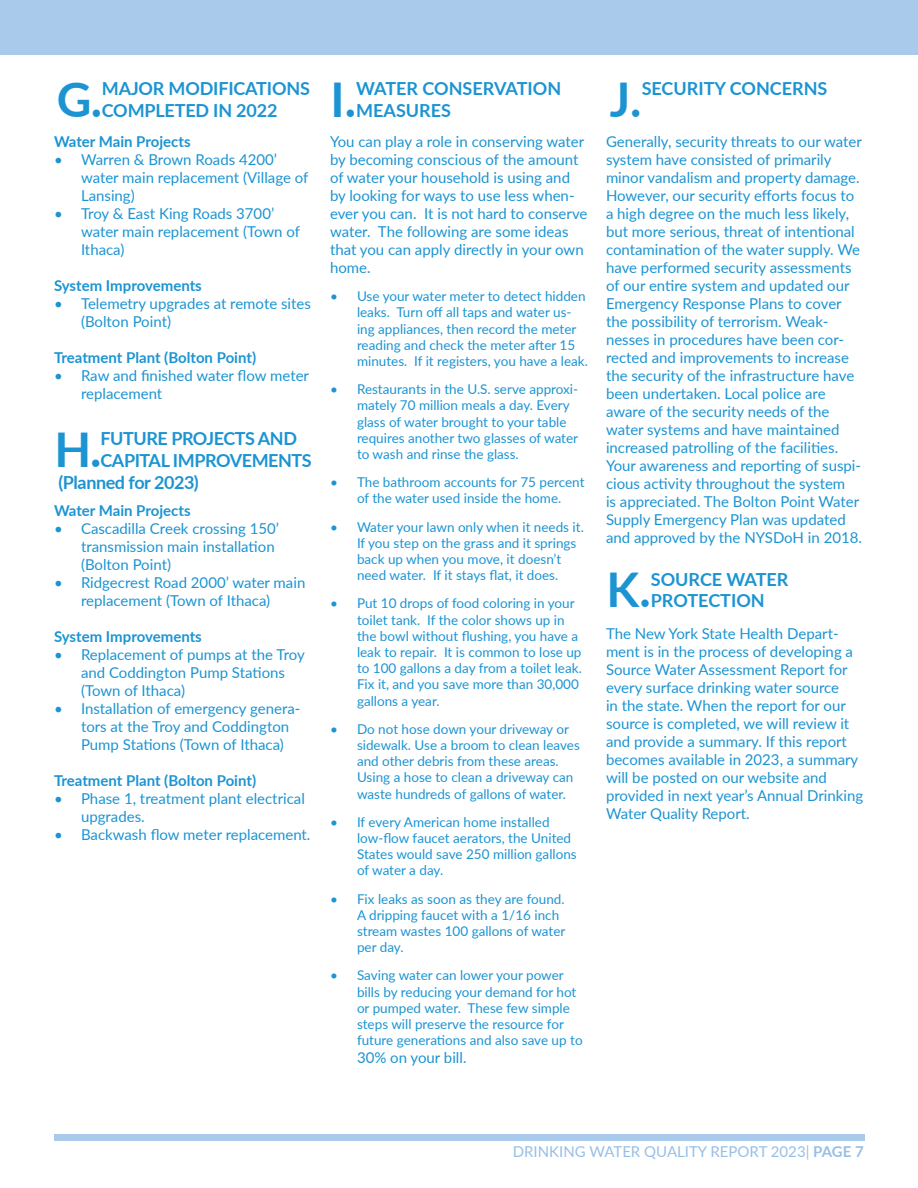
<style>
.page{position:relative;width:918px;height:1188px;background:#fff}
.page>*{position:absolute;margin:0;border:0;box-sizing:border-box;transform-origin:0 0}
.Header_Text{font:700 47.85px "Lato";color:#1c94d2}
.Header_Text-2{font:700 18px/21.6px "Lato";letter-spacing:-.01em;color:#1c94d2}
.Paragraph_Style_1{font:15px/18px "Lato";color:#1c94d2}
.Paragraph_Style_1-2{font:700 15px "Lato";color:#1c94d2}
.t1{font:15px "Lato";color:#97bfe6}
.t2{font:13.5px/16.2px "Lato";color:#1c94d2}
.s1{font-weight:700}
</style>
<div class="page">
<div style="left:54px;top:1134px;width:810px;height:7px;background:#a9caea"></div>
<div style="left:0;top:0;width:918px;height:55px;background:#a9caea"></div>
<p class="Header_Text" style="left:57px;top:64px;width:47px">G.</p>
<p class="Header_Text-2" style="left:102px;top:77px;width:210px">MAJOR MODIFICATIONS<br>COMPLETED IN 2022</p>
<p class="Paragraph_Style_1-2" style="left:54px;top:131px;width:138px">Water Main Projects</p>
<p class="Paragraph_Style_1" style="left:81px;top:150px;width:229px;text-indent:-27px">• Warren &amp; Brown Roads 4200’ water main replacement (Village of<br>Lansing)</p>
<p class="Paragraph_Style_1" style="left:81px;top:204px;width:221px;text-indent:-27px">• Troy &amp; East King Roads 3700’ water main replacement (Town of<br>Ithaca)</p>
<p class="Paragraph_Style_1-2" style="left:54px;top:275px;width:149px">System Improvements</p>
<p class="Paragraph_Style_1" style="left:81px;top:294px;width:231px;text-indent:-27px">• Telemetry upgrades at remote sites (Bolton Point)</p>
<p class="Paragraph_Style_1-2" style="left:54px;top:347px;width:204px">Treatment Plant (Bolton Point)</p>
<p class="Paragraph_Style_1" style="left:81px;top:366px;width:230px;text-indent:-27px">• Raw and finished water flow meter replacement</p>
<p class="Header_Text" style="left:55px;top:414px;width:49px">H.</p>
<p class="Header_Text-2" style="left:101px;top:427px;width:198px">FUTURE PROJECTS AND</p>
<p class="Header_Text-2" style="left:101px;top:449px;width:213px">CAPITAL IMPROVEMENTS</p>
<p class="Header_Text-2" style="left:59px;top:470px;width:142px">(Planned for 2023)</p>
<p class="Paragraph_Style_1-2" style="left:54px;top:500px;width:138px">Water Main Projects</p>
<p class="Paragraph_Style_1" style="left:81px;top:519px;width:200px;text-indent:-27px">• Cascadilla Creek crossing 150’ transmission main installation (Bolton Point)</p>
<p class="Paragraph_Style_1" style="left:54px;top:573px;width:253px;text-align:center">• Ridgecrest Road 2000’ water main replacement (Town of Ithaca)</p>
<p class="Paragraph_Style_1-2" style="left:54px;top:626px;width:149px">System Improvements</p>
<p class="Paragraph_Style_1" style="left:81px;top:645px;width:225px;text-indent:-27px">• Replacement of pumps at the Troy and Coddington Pump Stations (Town of Ithaca)</p>
<p class="Paragraph_Style_1" style="left:81px;top:699px;width:221px;text-indent:-27px">• Installation of emergency genera&shy;tors at the Troy and Coddington<br>Pump Stations (Town of Ithaca)</p>
<p class="Paragraph_Style_1-2" style="left:54px;top:770px;width:204px">Treatment Plant (Bolton Point)</p>
<p class="Paragraph_Style_1" style="left:81px;top:789px;width:225px;text-indent:-27px">• Phase 1, treatment plant electrical upgrades.</p>
<p class="Paragraph_Style_1" style="left:54px;top:825px;width:258px">• Backwash flow meter replacement.</p>
<p class="Header_Text" style="left:331px;top:64px;width:27px">I.</p>
<p class="Header_Text-2" style="left:356px;top:77px;width:207px">WATER CONSERVATION<br>MEASURES</p>
<p class="Paragraph_Style_1" style="left:330px;top:132px;width:259px">You can play a role in conserving water by becoming conscious of the amount of water your household is using and by looking for ways to use less when&shy;ever you can. It is not hard to conserve water. The following are some ideas that you can apply directly in your own home.</p>
<p class="t2" style="left:357px;top:288px;width:233px;text-indent:-27px">• Use your water meter to detect hidden leaks. Turn off all taps and water us&shy;ing appliances, then record the meter reading and check the meter after 15 minutes. If it registers, you have a leak.</p>
<p class="t2" style="left:357px;top:381px;width:223px;text-indent:-27px">• Restaurants in the U.S. serve approxi&shy;mately 70 million meals a day. Every glass of water brought to your table requires another two glasses of water to wash and rinse the glass.</p>
<p class="t2" style="left:330px;top:474px;width:256px;text-align:center">• The bathroom accounts for 75 percent of the water used inside the home.</p>
<p class="t2" style="left:357px;top:518px;width:228px;text-indent:-27px">• Water your lawn only when it needs it.<br>If you step on the grass and it springs back up when you move, it doesn’t need water. If it stays flat, it does.</p>
<p class="t2" style="left:357px;top:595px;width:226px;text-indent:-27px">• Put 10 drops of food coloring in your toilet tank. If the color shows up in the bowl without flushing, you have a leak to repair. It is common to lose up to 100 gallons a day from a toilet leak.<br>Fix it, and you save more than 30,000 gallons a year.</p>
<p class="t2" style="left:357px;top:720px;width:224px;text-indent:-27px">• Do not hose down your driveway or sidewalk. Use a broom to clean leaves and other debris from these areas.<br>Using a hose to clean a driveway can waste hundreds of gallons of water.</p>
<p class="t2" style="left:357px;top:813px;width:221px;text-indent:-27px">• If every American home installed low-flow faucet aerators, the United<br>States would save 250 million gallons of water a day.</p>
<p class="t2" style="left:357px;top:890px;width:210px;text-indent:-27px">• Fix leaks as soon as they are found.<br>A dripping faucet with a 1/16 inch stream wastes 100 gallons of water per day.</p>
<p class="t2" style="left:357px;top:967px;width:227px;text-indent:-27px">• Saving water can lower your power bills by reducing your demand for hot or pumped water. These few simple steps will preserve the resource for future generations and also save up to</p>
<p class="Paragraph_Style_1" style="left:357px;top:1048px;width:111px">30% on your bill.</p>
<p class="Header_Text" style="left:610px;top:64px;width:33px">J.</p>
<p class="Header_Text-2" style="left:642px;top:77px;width:187px">SECURITY CONCERNS</p>
<p class="Paragraph_Style_1" style="left:606px;top:132px;width:258px">Generally, security threats to our water system have consisted of primarily minor vandalism and property damage.<br>However, our security efforts focus to a high degree on the much less likely, but more serious, threat of intentional contamination of the water supply. We have performed security assessments of our entire system and updated our Emergency Response Plans to cover the possibility of terrorism. Weak&shy;nesses in procedures have been cor&shy;rected and improvements to increase the security of the infrastructure have been undertaken. Local police are aware of the security needs of the water systems and have maintained increased patrolling of the facilities.<br>Your awareness and reporting of suspi&shy;cious activity throughout the system<br>is appreciated. The Bolton Point Water Supply Emergency Plan was updated and approved by the NYSDoH in 2018.</p>
<p class="Header_Text" style="left:607px;top:555px;width:46px">K.</p>
<p class="Header_Text-2" style="left:651px;top:568px;width:139px">SOURCE WATER<br>PROTECTION</p>
<p class="Paragraph_Style_1" style="left:606px;top:623px;width:259px">The New York State Health Depart&shy;ment is in the process of developing a Source Water Assessment Report for every surface drinking water source<br>in the state. When the report for our source is completed, we will review it and provide a summary. If this report becomes available in 2023, a summary will be posted on our website and provided in next year’s Annual Drinking Water Quality Report.</p>
<p class="t1" style="left:513px;top:1141px;width:353px">DRINKING WATER QUALITY REPORT 2023| <span class="s1">PAGE 7</span></p>
</div>
